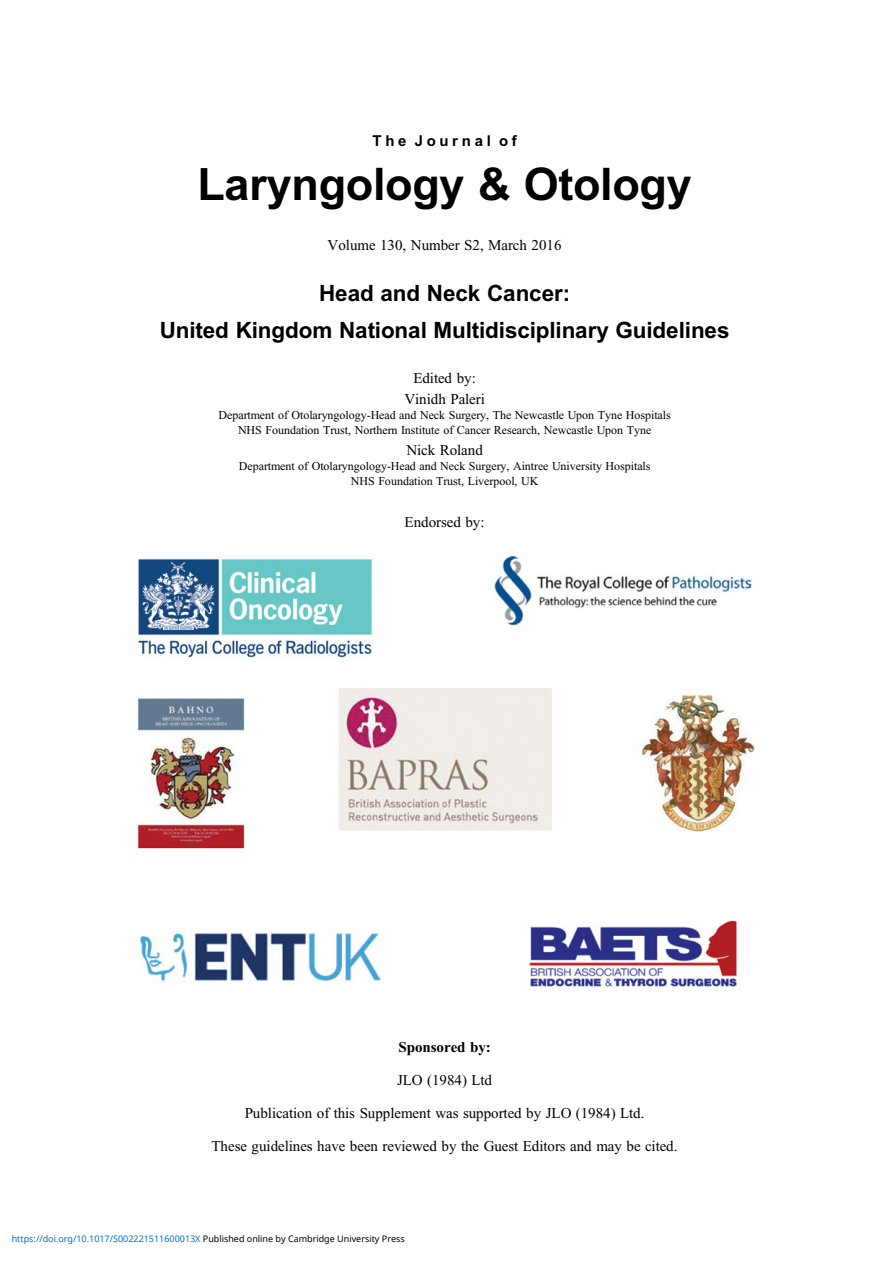
<style>
.page{position:relative;width:893px;height:1263px;background:#fff}
.page>*{position:absolute;margin:0;border:0;box-sizing:border-box;transform-origin:0 0}
.t1{font:45px "Adv TT16 f 3 b 945.B";color:#000}
.t2{font:22.5px/37.5px "Adv TT16 f 3 b 945.B";color:#000;text-align:center}
.t3{font:15px/33px "Adv OT833 fb 896";color:#000;text-align:center}
.t4{font:15px "Adv TT16 f 3 b 945.B";letter-spacing:.25em;color:#000}
.t5{font:12px/15px "Adv OT833 fb 896";color:#000;text-align:center}
.t6{font:9px "Noto Sans";color:#0172cf}
.s1{font-family:"Adv OT8 d 2 f 97 f 8.B"}
.s2{color:#000}
</style>
<div class="page">
<img style="left:135px;top:556px;width:619px;height:431px">
<p class="t4" style="left:372px;top:135px;width:146px">The Journal of</p>
<p class="t1" style="left:197px;top:168px;width:496px">Laryngology &amp; Otology</p>
<p class="t3" style="left:328px;top:230px;width:235px">Volume 130, Number S2, March 2016</p>
<p class="t2" style="left:160px;top:276px;width:571px">Head and Neck Cancer:<br>United Kingdom National Multidisciplinary Guidelines</p>
<p class="t3" style="left:404px;top:369px;width:82px;line-height:21px">Edited by:<br>Vinidh Paleri</p>
<p class="t5" style="left:219px;top:409px;width:453px">Department of Otolaryngology-Head and Neck Surgery, The Newcastle Upon Tyne Hospitals<br>NHS Foundation Trust, Northern Institute of Cancer Research, Newcastle Upon Tyne</p>
<p class="t3" style="left:406px;top:435px;width:78px">Nick Roland</p>
<p class="t5" style="left:239px;top:460px;width:413px">Department of Otolaryngology-Head and Neck Surgery, Aintree University Hospitals<br>NHS Foundation Trust, Liverpool, UK</p>
<p class="t3" style="left:405px;top:507px;width:81px">Endorsed by:</p>
<p class="t3" style="left:212px;top:1032px;width:467px"><span class="s1">Sponsored by:<br></span>JLO (1984) Ltd<br>Publication of this Supplement was supported by JLO (1984) Ltd.<br>These guidelines have been reviewed by the Guest Editors and may be cited.</p>
<p class="t6" style="left:12px;top:1232px;width:395px">https://doi.org/10.1017/S002221511600013X <span class="s2">Published online by Cambridge University Press</span></p>
</div>
